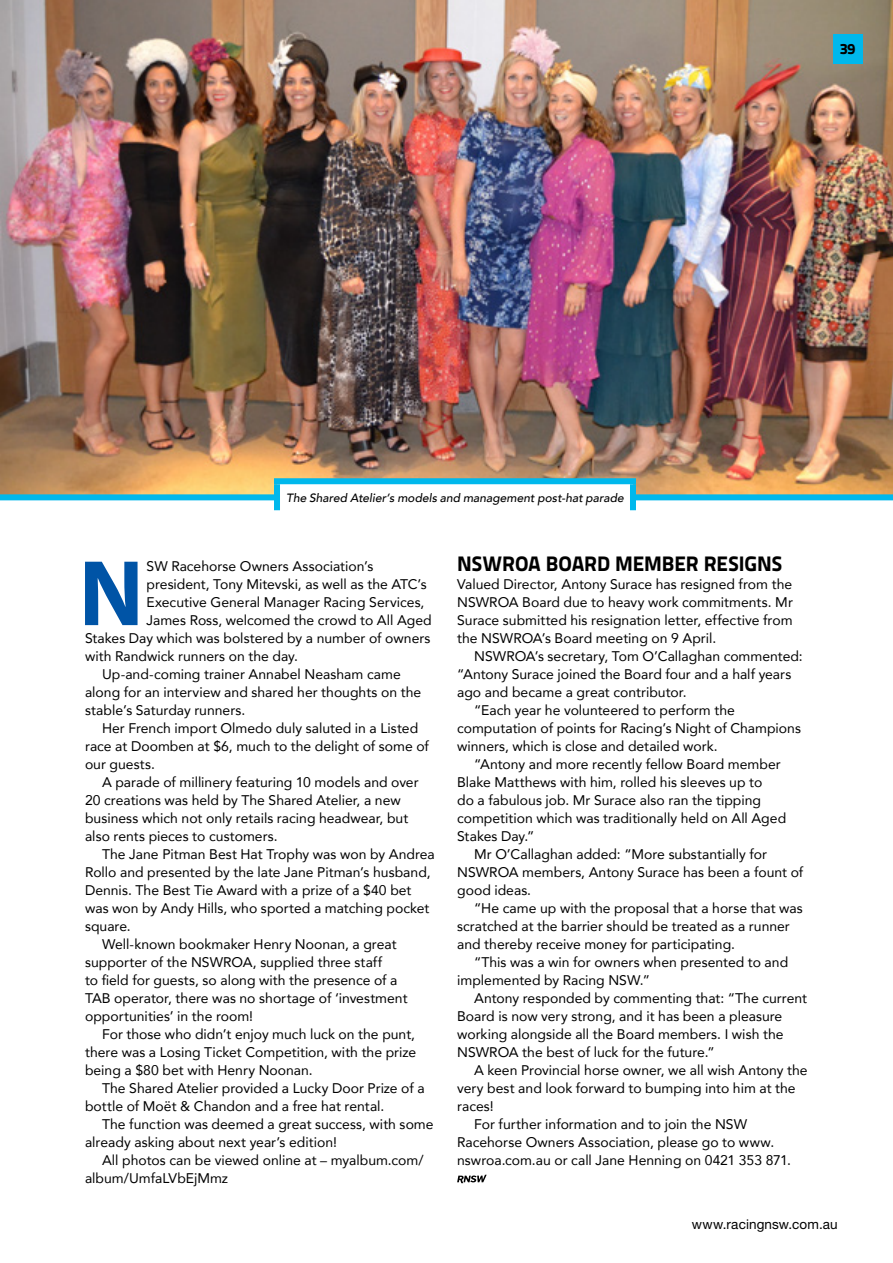
<style>
.page{position:relative;width:893px;height:1263px;background:#fff}
.page>*{position:absolute;margin:0;border:0;box-sizing:border-box;transform-origin:0 0}
.R_body_drop_cap{font:700 94.05px "Myriad Pro";color:#0054a6}
.SUBHEAD{font:21px "Titillium Text 14 L 999 wt";letter-spacing:-.005em;color:#000}
.t1{font:15px "Titillium Text 14 L 999 wt";color:#000}
.R_body_N{font:13.95px/18px "Avenir";color:#000}
.R_body_drop_cap-2{font:13.95px "Avenir";color:#000}
.t2{font:13.5px "Helvetica Neue LT Std";letter-spacing:.01em;color:#000}
.CAPTION_Secondary{font:italic 500 12px "Avenir";color:#000}
</style>
<div class="page">
<img style="left:0;top:0;width:893px;height:494px">
<div style="left:833px;top:34px;width:29px;height:30px;background:#00b8ec"></div>
<svg style="left:457px;top:1175px;width:30px;height:8px"></svg>
<div style="left:0;top:494px;width:893px;height:6px;background:#00b8ec"></div>
<div style="left:277px;top:481px;width:356px;height:29px;background:#fff"></div>
<div style="left:274px;top:478px;width:362px;height:6px;background:#00b8ec"></div>
<div style="left:274px;top:484px;width:6px;height:26px;background:#00b8ec"></div>
<div style="left:630px;top:484px;width:6px;height:26px;background:#00b8ec"></div>
<p class="t1" style="left:840px;top:40px;width:17px">39</p>
<p class="CAPTION_Secondary" style="left:286px;top:490px;width:339px">The Shared Atelier’s models and management post-hat parade</p>
<p class="R_body_drop_cap" style="left:79px;top:532px;width:66px">N</p>
<p class="R_body_drop_cap-2" style="left:146px;top:555px;width:229px">SW Racehorse Owners Association’s</p>
<p class="R_body_drop_cap-2" style="left:146px;top:573px;width:282px">president, Tony Mitevski, as well as the ATC’s</p>
<p class="R_body_drop_cap-2" style="left:146px;top:591px;width:279px">Executive General Manager Racing Services,</p>
<p class="R_body_drop_cap-2" style="left:146px;top:609px;width:287px">James Ross, welcomed the crowd to All Aged</p>
<p class="R_body_drop_cap-2" style="left:85px;top:627px;width:347px">Stakes Day which was bolstered by a number of owners</p>
<p class="R_body_drop_cap-2" style="left:85px;top:645px;width:215px">with Randwick runners on the day.</p>
<p class="R_body_N" style="left:85px;top:665px;width:338px;text-indent:17px">Up-and-coming trainer Annabel Neasham came along for an interview and shared her thoughts on the stable’s Saturday runners.</p>
<p class="R_body_N" style="left:85px;top:719px;width:345px;text-indent:17px">Her French import Olmedo duly saluted in a Listed race at Doomben at $6, much to the delight of some of our guests.</p>
<p class="R_body_N" style="left:85px;top:773px;width:335px;text-indent:17px">A parade of millinery featuring 10 models and over 20 creations was held by The Shared Atelier, a new business which not only retails racing headwear, but also rents pieces to customers.</p>
<p class="R_body_N" style="left:85px;top:845px;width:351px;text-indent:17px">The Jane Pitman Best Hat Trophy was won by Andrea Rollo and presented by the late Jane Pitman’s husband, Dennis. The Best Tie Award with a prize of a $40 bet was won by Andy Hills, who sported a matching pocket square.</p>
<p class="R_body_N" style="left:85px;top:935px;width:324px;text-indent:17px">Well-known bookmaker Henry Noonan, a great supporter of the NSWROA, supplied three staff<br>to field for guests, so along with the presence of a TAB operator, there was no shortage of ‘investment opportunities’ in the room!</p>
<p class="R_body_N" style="left:85px;top:1025px;width:333px;text-align:justify;text-indent:17px">For those who didn’t enjoy much luck on the punt, there was a Losing Ticket Competition, with the prize being a $80 bet with Henry Noonan.</p>
<p class="R_body_N" style="left:85px;top:1079px;width:341px;text-indent:17px">The Shared Atelier provided a Lucky Door Prize of a bottle of Moët &amp; Chandon and a free hat rental.</p>
<p class="R_body_N" style="left:85px;top:1115px;width:350px;text-indent:17px">The function was deemed a great success, with some already asking about next year’s edition!</p>
<p class="R_body_N" style="left:85px;top:1151px;width:340px;text-indent:17px">All photos can be viewed online at – myalbum.com/ album/UmfaLVbEjMmz</p>
<p class="SUBHEAD" style="left:457px;top:551px;width:327px">NSWROA BOARD MEMBER RESIGNS</p>
<p class="R_body_N" style="left:457px;top:575px;width:337px;text-align:justify">Valued Director, Antony Surace has resigned from the NSWROA Board due to heavy work commitments. Mr Surace submitted his resignation letter, effective from the NSWROA’s Board meeting on 9 April.</p>
<p class="R_body_N" style="left:457px;top:647px;width:347px;text-indent:17px">NSWROA’s secretary, Tom O’Callaghan commented: “Antony Surace joined the Board four and a half years ago and became a great contributor.</p>
<p class="R_body_N" style="left:457px;top:701px;width:345px;text-indent:17px">“Each year he volunteered to perform the computation of points for Racing’s Night of Champions winners, which is close and detailed work.</p>
<p class="R_body_N" style="left:457px;top:755px;width:331px;text-indent:17px">“Antony and more recently fellow Board member Blake Matthews with him, rolled his sleeves up to<br>do a fabulous job. Mr Surace also ran the tipping competition which was traditionally held on All Aged Stakes Day.”</p>
<p class="R_body_N" style="left:457px;top:845px;width:348px;text-indent:17px">Mr O’Callaghan added: “More substantially for<br>NSWROA members, Antony Surace has been a fount of good ideas.</p>
<p class="R_body_N" style="left:457px;top:899px;width:347px;text-indent:17px">“He came up with the proposal that a horse that was scratched at the barrier should be treated as a runner and thereby receive money for participating.</p>
<p class="R_body_N" style="left:457px;top:953px;width:333px;text-indent:17px">“This was a win for owners when presented to and implemented by Racing NSW.”</p>
<p class="R_body_N" style="left:457px;top:989px;width:352px;text-indent:17px">Antony responded by commenting that: “The current Board is now very strong, and it has been a pleasure working alongside all the Board members. I wish the NSWROA the best of luck for the future.”</p>
<p class="R_body_N" style="left:457px;top:1061px;width:352px;text-indent:17px">A keen Provincial horse owner, we all wish Antony the very best and look forward to bumping into him at the races!</p>
<p class="R_body_N" style="left:457px;top:1115px;width:336px;text-indent:17px">For further information and to join the NSW<br>Racehorse Owners Association, please go to www. nswroa.com.au or call Jane Henning on 0421 353 871.</p>
<p class="t2" style="left:692px;top:1216px;width:147px">www.racingnsw.com.au</p>
</div>
